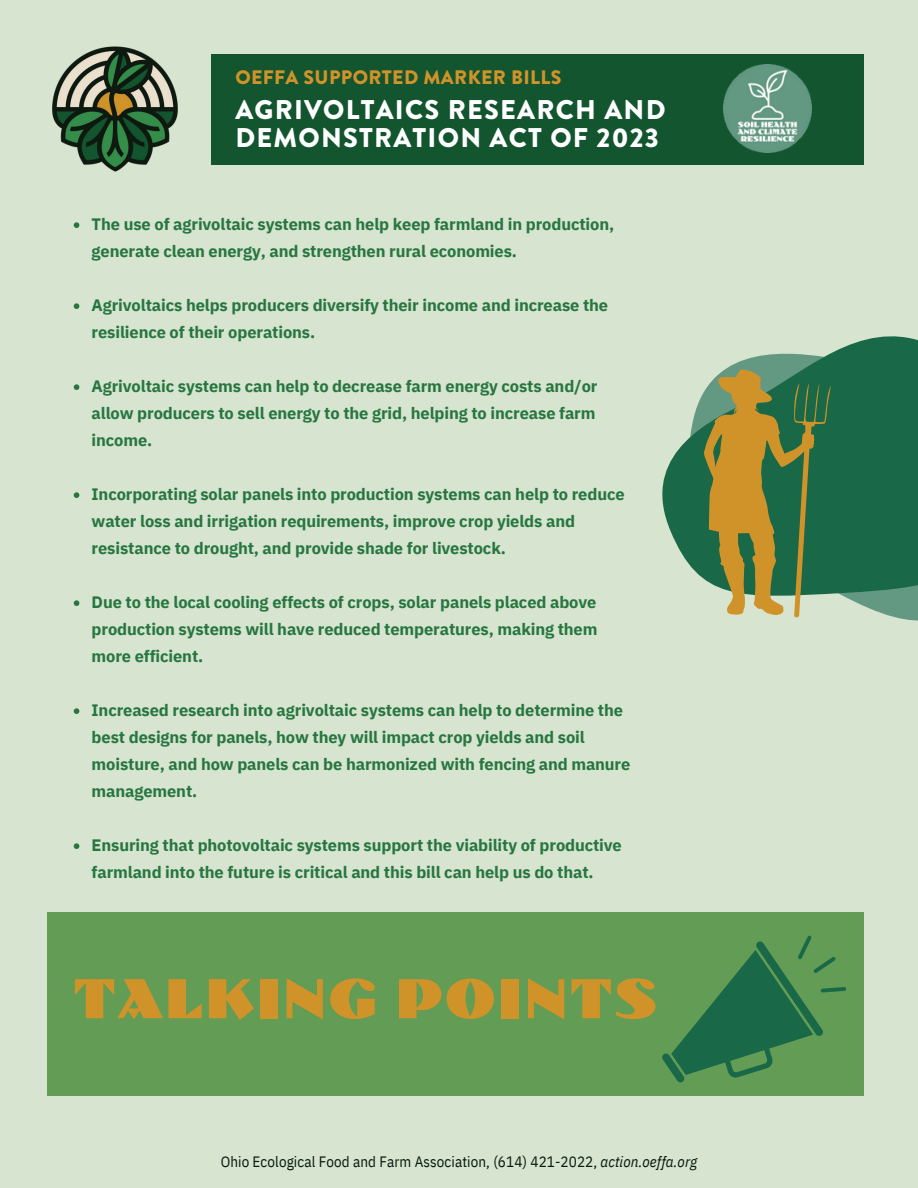
<style>
.page{position:relative;width:918px;height:1188px;background:#d6e4d0}
.page>*{position:absolute;margin:0;border:0;box-sizing:border-box;transform-origin:0 0}
.t1{font:58.5px "Dolmen Com";letter-spacing:.035em;color:#d0932a}
.t2{font:900 27px/27.8px "Brandon Grotesque";letter-spacing:.045em;color:#fff}
.t3{font:900 19.5px "Brandon Grotesque";letter-spacing:.02em;color:#d0932a}
.t4{font:700 16.5px/27px "IBM Plex Sans";letter-spacing:-.01em;color:#27763f}
.t5{font:15px "IBM Plex Sans Cond";letter-spacing:.005em;color:#051a0d}
.s1{font-style:italic}
</style>
<div class="page">
<div style="left:212px;top:54px;width:652px;height:110px;background:#12552e"></div>
<div style="left:48px;top:912px;width:816px;height:184px;background:#629c55"></div>
<svg style="left:662px;top:935px;width:184px;height:148px"></svg>
<svg style="left:74px;top:303px;width:5px;height:6px"></svg>
<svg style="left:74px;top:384px;width:5px;height:6px"></svg>
<svg style="left:74px;top:492px;width:5px;height:6px"></svg>
<svg style="left:74px;top:600px;width:5px;height:6px"></svg>
<svg style="left:74px;top:708px;width:5px;height:6px"></svg>
<svg style="left:74px;top:843px;width:5px;height:6px"></svg>
<svg style="left:662px;top:336px;width:256px;height:285px;fill:#196848"></svg>
<svg style="left:704px;top:369px;width:127px;height:248px;background:#768549"></svg>
<img style="left:52px;top:46px;width:183px;height:182px">
<img style="left:724px;top:65px;width:87px;height:88px">
<p class="t3" style="left:235px;top:63px;width:328px">OEFFA SUPPORTED MARKER BILLS</p>
<p class="t2" style="left:235px;top:96px;width:432px">AGRIVOLTAICS RESEARCH AND<br>DEMONSTRATION ACT OF 2023</p>
<p class="t4" style="left:92px;top:211px;width:524px">The use of agrivoltaic systems can help keep farmland in production, generate clean energy, and strengthen rural economies.</p>
<p class="t4" style="left:92px;top:292px;width:518px">Agrivoltaics helps producers diversify their income and increase the resilience of their operations.</p>
<p class="t4" style="left:92px;top:373px;width:507px;text-align:justify">Agrivoltaic systems can help to decrease farm energy costs and/or allow producers to sell energy to the grid, helping to increase farm income.</p>
<p class="t4" style="left:92px;top:481px;width:535px">Incorporating solar panels into production systems can help to reduce water loss and irrigation requirements, improve crop yields and resistance to drought, and provide shade for livestock.</p>
<p class="t4" style="left:92px;top:589px;width:507px;text-align:justify">Due to the local cooling effects of crops, solar panels placed above production systems will have reduced temperatures, making them more efficient.</p>
<p class="t4" style="left:92px;top:697px;width:540px">Increased research into agrivoltaic systems can help to determine the best designs for panels, how they will impact crop yields and soil moisture, and how panels can be harmonized with fencing and manure management.</p>
<p class="t4" style="left:92px;top:832px;width:532px">Ensuring that photovoltaic systems support the viability of productive farmland into the future is critical and this bill can help us do that.</p>
<p class="t1" style="left:73px;top:965px;width:586px">TALKING POINTS</p>
<p class="t5" style="left:221px;top:1152px;width:478px">Ohio Ecological Food and Farm Association, (614) 421-2022, <span class="s1">action.oeffa.org</span></p>
</div>
